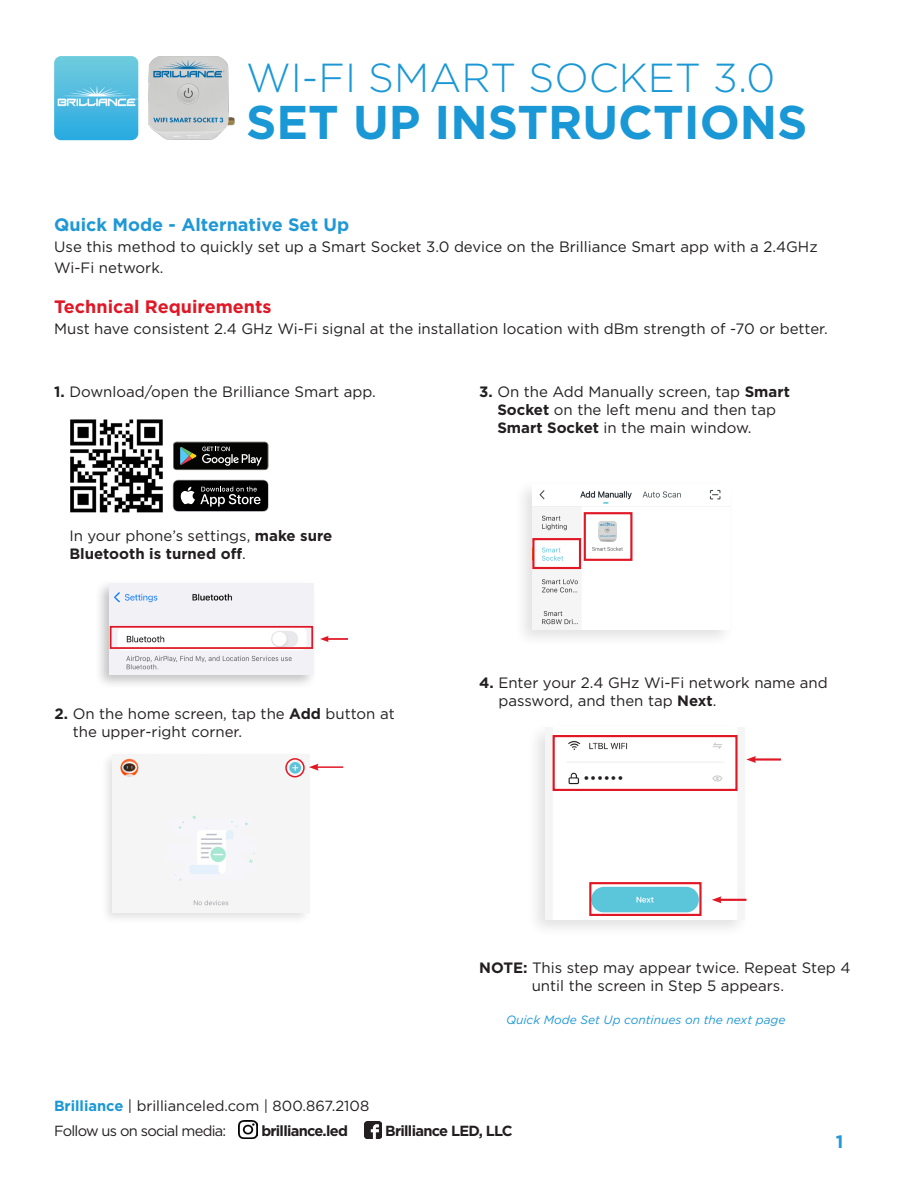
<style>
.page{position:relative;width:918px;height:1188px;background:#fff}
.page>*{position:absolute;margin:0;border:0;box-sizing:border-box;transform-origin:0 0}
.t1{font:700 47.4px "Gotham";color:#1a98d6}
.t2{font:300 40.5px "Gotham";color:#1a98d6}
.t3{font:700 18px "Gotham";color:#1f98d5}
.t4{font:700 18px "Gotham";color:#e01826}
.t5{font:15px/18px "Gotham";color:#231f20}
.t6{font:700 15px/18px "Gotham";color:#231f20}
.t7{font:14.7px "Gotham";letter-spacing:-.015em;color:#231f20}
.t8{font:700 14.7px "Gotham";letter-spacing:-.05em;color:#231f20}
.t9{font:14.7px "Gotham";letter-spacing:-.05em;color:#231f20}
.t10{font:14.25px "Gotham";color:#231f20}
.t11{font:italic 12px "Gotham";color:#1f98d5}
.s1{font-weight:700}
.s2{font-weight:400}
.s3{font-weight:700;color:#1a98d6}
</style>
<div class="page">
<img style="left:239px;top:1120px;width:18px;height:19px">
<img style="left:364px;top:1121px;width:18px;height:18px">
<div style="left:513px;top:479px;width:222px;height:169px;background:#231f20;opacity:.13"></div>
<img style="left:532px;top:484px;width:198px;height:145px">
<div style="left:532px;top:538px;width:49px;height:31px;border:2px solid #e01826"></div>
<div style="left:584px;top:512px;width:48px;height:49px;border:2px solid #e01826"></div>
<div style="left:527px;top:722px;width:222px;height:216px;background:#231f20;opacity:.13"></div>
<img style="left:546px;top:728px;width:198px;height:191px">
<hr style="left:754px;top:758px;width:27px;height:3px;background:#e01826">
<svg style="left:746px;top:756px;width:10px;height:7px"></svg>
<hr style="left:720px;top:899px;width:26px;height:2px;background:#e01826">
<svg style="left:712px;top:896px;width:9px;height:7px"></svg>
<div style="left:553px;top:735px;width:185px;height:56px;border:2px solid #e01826"></div>
<div style="left:589px;top:882px;width:113px;height:34px;border:2px solid #e01826"></div>
<div style="left:583px;top:769px;width:60px;height:17px;background:#fff"></div>
<img style="left:54px;top:56px;width:84px;height:84px">
<img style="left:148px;top:56px;width:87px;height:84px">
<img style="left:70px;top:419px;width:93px;height:94px">
<svg style="left:173px;top:480px;width:96px;height:32px"></svg>
<div style="left:173px;top:440px;width:96px;height:32px;background:linear-gradient(to right,#f1f1f1,#f3f3f3)"></div>
<svg style="left:173px;top:442px;width:95px;height:28px"></svg>
<div style="left:94px;top:579px;width:223px;height:110px;background:#231f20;opacity:.27"></div>
<img style="left:110px;top:584px;width:203px;height:90px">
<hr style="left:328px;top:638px;width:20px;height:2px;background:#e01826">
<svg style="left:320px;top:636px;width:9px;height:6px"></svg>
<div style="left:110px;top:626px;width:203px;height:23px;border:2px solid #e01826"></div>
<div style="left:100px;top:751px;width:213px;height:174px;background:#231f20;opacity:.13"></div>
<div style="left:113px;top:755px;width:196px;height:157px;background:#f5f5f5"></div>
<div style="left:285px;top:758px;width:20px;height:19px;border:2px solid #e01826;border-radius:50%"></div>
<hr style="left:316px;top:766px;width:27px;height:2px;background:#e01826">
<svg style="left:309px;top:764px;width:10px;height:7px"></svg>
<p class="t2" style="left:246px;top:53px;width:531px">WI-FI SMART SOCKET 3.0</p>
<p class="t1" style="left:246px;top:90px;width:563px">SET UP INSTRUCTIONS</p>
<p class="t3" style="left:54px;top:213px;width:297px">Quick Mode - Alternative Set Up</p>
<p class="t5" style="left:54px;top:236px;width:765px;line-height:21px">Use this method to quickly set up a Smart Socket 3.0 device on the Brilliance Smart app with a 2.4GHz<br>Wi-Fi network.</p>
<p class="t4" style="left:54px;top:295px;width:219px">Technical Requirements</p>
<p class="t5" style="left:54px;top:320px;width:775px">Must have consistent 2.4 GHz Wi-Fi signal at the installation location with dBm strength of -70 or better.</p>
<p class="t5" style="left:54px;top:383px;width:323px"><span class="s1">1.</span> Download/open the Brilliance Smart app.</p>
<p class="t6" style="left:69px;top:527px;width:264px"><span class="s2">In your phone’s settings,</span> make sure<br>Bluetooth is turned off<span class="s2">.</span></p>
<p class="t5" style="left:73px;top:704px;width:324px;text-indent:-18px"><span class="s1">2.</span> On the home screen, tap the <span class="s1">Add</span> button at the upper-right corner.</p>
<p class="t5" style="left:497px;top:383px;width:294px;text-indent:-18px"><span class="s1">3.</span> On the Add Manually screen, tap <span class="s1">Smart<br>Socket</span> on the left menu and then tap<br><span class="s1">Smart Socket</span> in the main window.</p>
<p class="t5" style="left:498px;top:673px;width:331px;text-indent:-19px"><span class="s1">4.</span> Enter your 2.4 GHz Wi-Fi network name and password, and then tap <span class="s1">Next</span>.</p>
<p class="t10" style="left:583px;top:769px;width:42px">••••••</p>
<p class="t5" style="left:532px;top:958px;width:320px;text-indent:-52px"><span class="s1">NOTE:</span> This step may appear twice. Repeat Step 4 until the screen in Step 5 appears.</p>
<p class="t11" style="left:506px;top:1012px;width:281px">Quick Mode Set Up continues on the next page</p>
<p class="t7" style="left:54px;top:1096px;width:317px"><span class="s3">Brilliance</span> | brillianceled.com | 800.867.2108</p>
<p class="t9" style="left:54px;top:1121px;width:174px">Follow us on social media:</p>
<p class="t8" style="left:261px;top:1121px;width:88px">brilliance.led</p>
<p class="t8" style="left:385px;top:1121px;width:129px">Brilliance LED, LLC</p>
<p class="t3" style="left:836px;top:1130px;width:9px">1</p>
</div>
